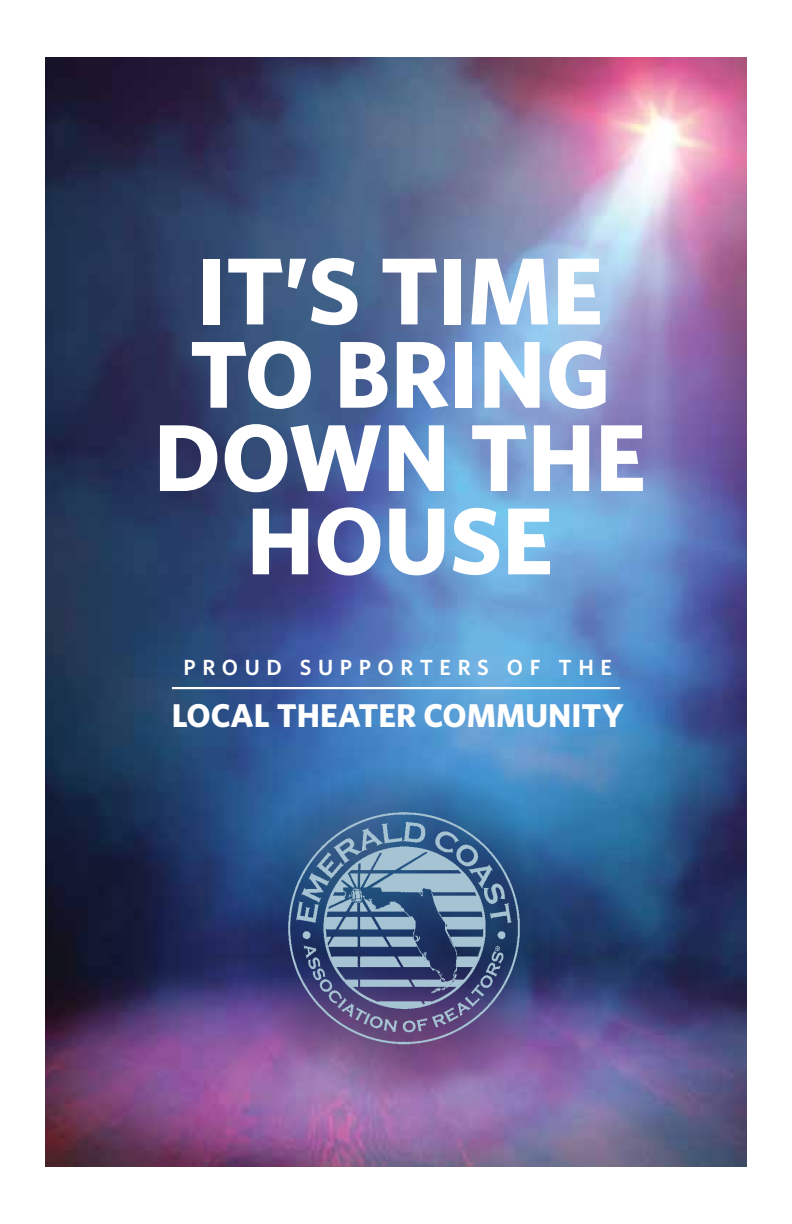
<style>
.page{position:relative;width:792px;height:1224px;background:#fff}
.page>*{position:absolute;margin:0;border:0;box-sizing:border-box;transform-origin:0 0}
.t1{font:700 95.2px/83.2px "Whitney";color:#fff;text-align:center}
.t2{font:700 33px "Whitney";color:#fff}
.t3{font:600 22px "Whitney";letter-spacing:.3em;color:#fff}
</style>
<div class="page">
<img style="left:45px;top:58px;width:702px;height:1108px">
<svg style="left:237px;top:766px;width:334px;height:334px;background:#4b568f"></svg>
<hr style="left:172px;top:687px;width:448px;height:2px;background:#fff">
<img style="left:282px;top:805px;width:244px;height:245px">
<p class="t1" style="left:154px;top:247px;width:494px">IT’S TIME<br>TO BRING<br>DOWN THE<br>HOUSE</p>
<p class="t3" style="left:184px;top:652px;width:430px">PROUD SUPPORTERS OF THE</p>
<p class="t2" style="left:172px;top:694px;width:454px">LOCAL THEATER COMMUNITY</p>
</div>
